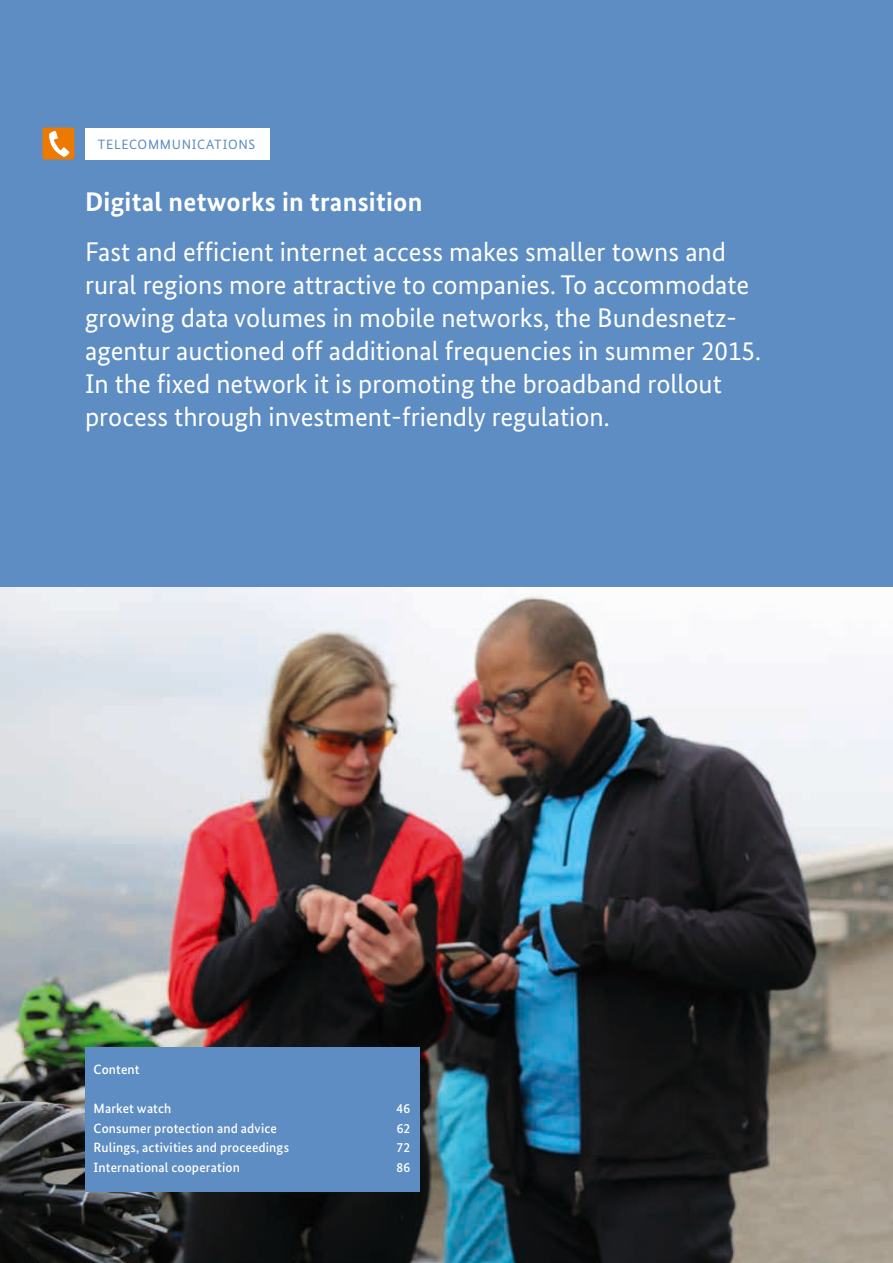
<style>
.page{position:relative;width:893px;height:1263px;background:#fff}
.page>*{position:absolute;margin:0;border:0;box-sizing:border-box;transform-origin:0 0}
._0_Einleitungstext_w{font:27px/33px "Bundes Sans";color:#fff}
._0_Einleitungstext_w-2{font:700 27px "Bundes Sans";letter-spacing:.01em;color:#fff}
._0_einleitung_inhalt{font:500 13.5px "Bundes Sans";letter-spacing:.01em;color:#fff}
._0_weißer_Kasten{font:13.5px "Bundes Sans";letter-spacing:.05em;color:#5d8dc2}
</style>
<div class="page">
<img style="left:0;top:587px;width:893px;height:676px">
<div style="left:0;top:0;width:893px;height:587px;background:#5d8dc2"></div>
<div style="left:43px;top:128px;width:31px;height:31px;background:#ee7900;border-radius:2px"></div>
<svg style="left:49px;top:131px;width:20px;height:26px"></svg>
<div style="left:85px;top:128px;width:185px;height:31px;background:#fff"></div>
<div style="left:85px;top:1047px;width:335px;height:144px;background:#5d8dc2"></div>
<p class="_0_weißer_Kasten" style="left:98px;top:136px;width:159px">TELECOMMUNICATIONS</p>
<p class="_0_Einleitungstext_w-2" style="left:85px;top:186px;width:339px">Digital networks in transition</p>
<p class="_0_Einleitungstext_w" style="left:85px;top:235px;width:677px">Fast and efficient internet access makes smaller towns and rural regions more attractive to companies. To accommodate growing data volumes in mobile networks, the Bundesnetz&shy;agentur auctioned off additional frequencies in summer 2015.<br>In the fixed network it is promoting the broadband rollout process through investment-friendly regulation.</p>
<p class="_0_einleitung_inhalt" style="left:94px;top:1061px;width:48px">Content</p>
<p class="_0_einleitung_inhalt" style="left:94px;top:1100px;width:79px">Market watch</p>
<p class="_0_einleitung_inhalt" style="left:397px;top:1100px;width:15px">46</p>
<p class="_0_einleitung_inhalt" style="left:94px;top:1120px;width:185px">Consumer protection and advice</p>
<p class="_0_einleitung_inhalt" style="left:397px;top:1120px;width:15px">62</p>
<p class="_0_einleitung_inhalt" style="left:94px;top:1139px;width:197px">Rulings, activities and proceedings</p>
<p class="_0_einleitung_inhalt" style="left:397px;top:1139px;width:15px">72</p>
<p class="_0_einleitung_inhalt" style="left:94px;top:1159px;width:148px">International cooperation</p>
<p class="_0_einleitung_inhalt" style="left:397px;top:1159px;width:15px">86</p>
</div>
